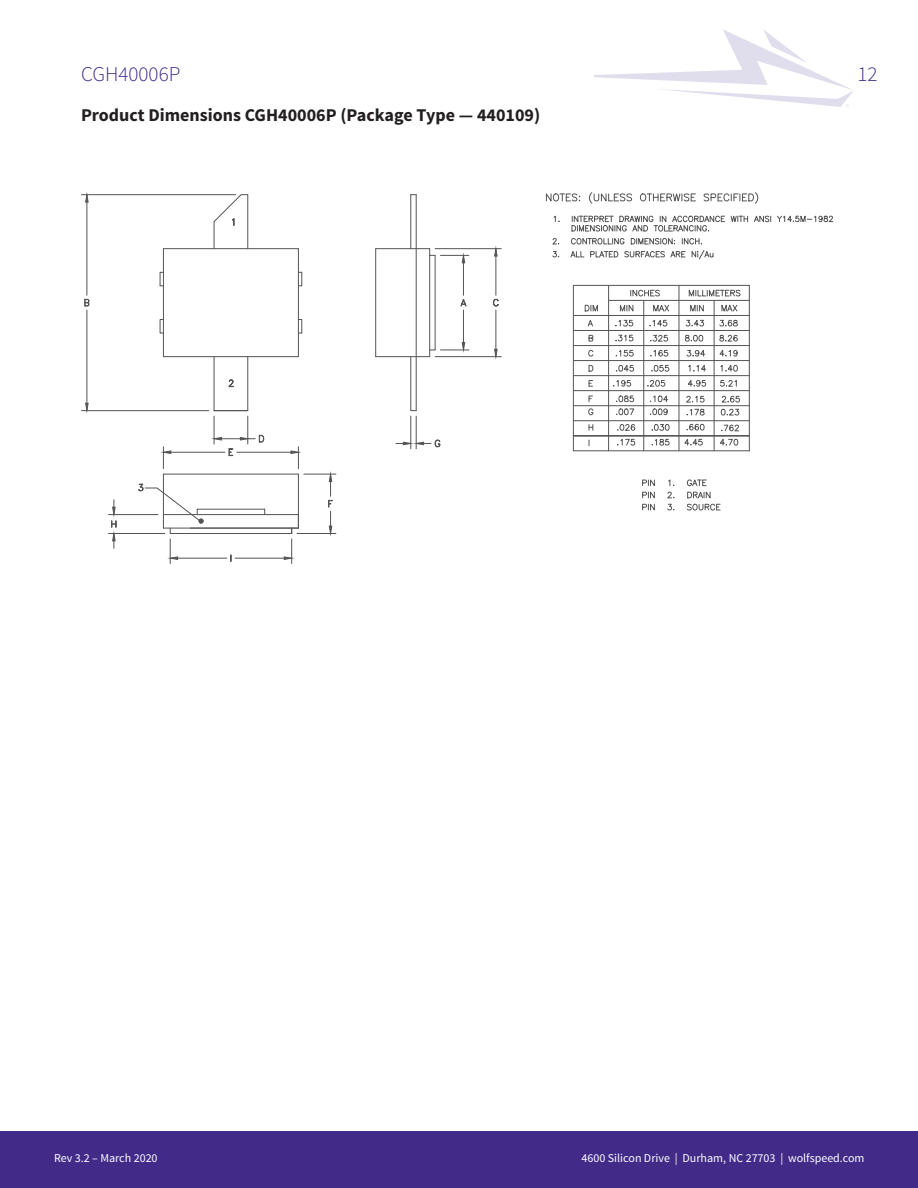
<style>
.page{position:relative;width:918px;height:1188px;background:#fff}
.page>*{position:absolute;margin:0;border:0;box-sizing:border-box;transform-origin:0 0}
.t1{font:300 21px "Source Sans Pro";color:#412a88}
.Section{font:700 18px "Source Sans Pro";color:#231f20}
.t2{font:12px "Source Sans Pro";color:#fff}
</style>
<div class="page">
<svg style="left:594px;top:29px;width:259px;height:78px"></svg>
<div style="left:0;top:1131px;width:918px;height:57px;background:#412a88"></div>
<svg style="left:546px;top:193px;width:34px;height:9px"></svg>
<svg style="left:589px;top:192px;width:43px;height:12px"></svg>
<svg style="left:640px;top:193px;width:56px;height:9px"></svg>
<svg style="left:703px;top:192px;width:56px;height:12px"></svg>
<svg style="left:553px;top:215px;width:7px;height:7px"></svg>
<svg style="left:685px;top:289px;width:56px;height:38px"></svg>
<svg style="left:688px;top:365px;width:18px;height:7px"></svg>
<svg style="left:686px;top:349px;width:20px;height:8px"></svg>
<svg style="left:684px;top:438px;width:19px;height:8px"></svg>
<svg style="left:687px;top:423px;width:18px;height:8px"></svg>
<svg style="left:687px;top:380px;width:20px;height:7px"></svg>
<svg style="left:720px;top:380px;width:17px;height:7px"></svg>
<svg style="left:719px;top:424px;width:21px;height:22px"></svg>
<svg style="left:720px;top:364px;width:18px;height:8px"></svg>
<svg style="left:719px;top:350px;width:19px;height:7px"></svg>
<svg style="left:719px;top:334px;width:19px;height:8px"></svg>
<svg style="left:685px;top:334px;width:19px;height:8px"></svg>
<svg style="left:584px;top:304px;width:14px;height:23px"></svg>
<svg style="left:616px;top:349px;width:18px;height:8px"></svg>
<svg style="left:616px;top:364px;width:18px;height:8px"></svg>
<svg style="left:616px;top:408px;width:18px;height:8px"></svg>
<svg style="left:617px;top:424px;width:19px;height:7px"></svg>
<svg style="left:617px;top:438px;width:19px;height:8px"></svg>
<svg style="left:613px;top:380px;width:19px;height:7px"></svg>
<svg style="left:588px;top:350px;width:6px;height:7px"></svg>
<svg style="left:588px;top:365px;width:6px;height:7px"></svg>
<svg style="left:588px;top:408px;width:6px;height:8px"></svg>
<svg style="left:589px;top:425px;width:4px;height:5px"></svg>
<svg style="left:588px;top:380px;width:5px;height:7px"></svg>
<svg style="left:588px;top:335px;width:6px;height:7px"></svg>
<svg style="left:615px;top:334px;width:19px;height:8px"></svg>
<hr style="left:573px;top:330px;width:176px;height:1px;background:#545454">
<hr style="left:573px;top:345px;width:176px;height:1px;background:#545454">
<hr style="left:573px;top:375px;width:176px;height:1px;background:#545454">
<hr style="left:573px;top:360px;width:176px;height:1px;background:#545454">
<hr style="left:573px;top:315px;width:176px;height:1px;background:#545454">
<hr style="left:573px;top:285px;width:176px;height:1px;background:#545454">
<hr style="left:609px;top:300px;width:140px;height:1px;background:#545454">
<hr style="left:573px;top:420px;width:176px;height:1px;background:#545454">
<hr style="left:573px;top:390px;width:176px;height:1px;background:#545454">
<hr style="left:573px;top:405px;width:176px;height:1px;background:#545454">
<svg style="left:650px;top:335px;width:19px;height:7px"></svg>
<svg style="left:647px;top:380px;width:19px;height:7px"></svg>
<svg style="left:652px;top:424px;width:18px;height:7px"></svg>
<svg style="left:652px;top:438px;width:18px;height:8px"></svg>
<svg style="left:650px;top:408px;width:18px;height:8px"></svg>
<svg style="left:651px;top:364px;width:19px;height:8px"></svg>
<svg style="left:650px;top:349px;width:19px;height:8px"></svg>
<svg style="left:615px;top:289px;width:55px;height:38px"></svg>
<hr style="left:749px;top:285px;width:1px;height:166px;background:#545454">
<hr style="left:714px;top:300px;width:1px;height:151px;background:#545454">
<hr style="left:643px;top:300px;width:1px;height:151px;background:#545454">
<hr style="left:608px;top:285px;width:1px;height:166px;background:#545454">
<hr style="left:573px;top:285px;width:1px;height:166px;background:#545454">
<hr style="left:679px;top:285px;width:1px;height:166px;background:#545454">
<svg style="left:552px;top:238px;width:7px;height:7px"></svg>
<hr style="left:416px;top:195px;width:1px;height:216px;background:#545454">
<hr style="left:435px;top:255px;width:1px;height:95px;background:#545454">
<hr style="left:429px;top:249px;width:1px;height:108px;background:#545454">
<svg style="left:410px;top:357px;width:7px;height:54px"></svg>
<hr style="left:376px;top:356px;width:54px;height:1px;background:#545454">
<hr style="left:410px;top:195px;width:1px;height:54px;background:#545454">
<hr style="left:376px;top:248px;width:54px;height:1px;background:#545454">
<hr style="left:163px;top:356px;width:135px;height:1px;background:#545454">
<hr style="left:163px;top:249px;width:1px;height:108px;background:#545454">
<div style="left:160px;top:319px;width:4px;height:14px;border:1px solid #545454"></div>
<hr style="left:298px;top:249px;width:1px;height:108px;background:#545454">
<svg style="left:298px;top:319px;width:5px;height:15px"></svg>
<hr style="left:163px;top:248px;width:135px;height:1px;background:#545454">
<svg style="left:159px;top:271px;width:5px;height:16px"></svg>
<svg style="left:298px;top:271px;width:5px;height:16px"></svg>
<hr style="left:163px;top:514px;width:135px;height:1px;background:#545454">
<hr style="left:197px;top:533px;width:95px;height:1px;background:#545454">
<hr style="left:190px;top:528px;width:108px;height:1px;background:#545454">
<hr style="left:197px;top:509px;width:68px;height:1px;background:#545454">
<hr style="left:163px;top:474px;width:1px;height:54px;background:#545454">
<hr style="left:298px;top:474px;width:1px;height:54px;background:#545454">
<hr style="left:163px;top:474px;width:135px;height:1px;background:#545454">
<hr style="left:81px;top:194px;width:155px;height:1px;background:#545454">
<hr style="left:81px;top:410px;width:128px;height:1px;background:#545454">
<hr style="left:86px;top:202px;width:1px;height:93px;background:#545454">
<hr style="left:86px;top:310px;width:1px;height:93px;background:#545454">
<svg style="left:85px;top:194px;width:4px;height:9px"></svg>
<svg style="left:85px;top:402px;width:4px;height:9px"></svg>
<svg style="left:84px;top:298px;width:6px;height:9px"></svg>
<hr style="left:410px;top:416px;width:1px;height:33px;background:#545454">
<hr style="left:416px;top:416px;width:1px;height:33px;background:#545454">
<svg style="left:396px;top:439px;width:45px;height:9px"></svg>
<hr style="left:463px;top:310px;width:1px;height:32px;background:#545454">
<hr style="left:463px;top:263px;width:1px;height:32px;background:#545454">
<svg style="left:430px;top:342px;width:39px;height:9px"></svg>
<svg style="left:430px;top:255px;width:39px;height:9px"></svg>
<svg style="left:460px;top:298px;width:7px;height:9px"></svg>
<hr style="left:171px;top:452px;width:54px;height:1px;background:#545454">
<hr style="left:237px;top:452px;width:54px;height:1px;background:#545454">
<svg style="left:163px;top:447px;width:9px;height:22px"></svg>
<svg style="left:290px;top:447px;width:9px;height:22px"></svg>
<hr style="left:297px;top:533px;width:39px;height:1px;background:#545454">
<hr style="left:304px;top:474px;width:32px;height:1px;background:#545454">
<svg style="left:328px;top:473px;width:5px;height:60px"></svg>
<hr style="left:108px;top:533px;width:57px;height:1px;background:#545454">
<hr style="left:108px;top:514px;width:50px;height:1px;background:#545454">
<svg style="left:111px;top:500px;width:5px;height:48px"></svg>
<hr style="left:178px;top:558px;width:49px;height:1px;background:#545454">
<hr style="left:235px;top:558px;width:49px;height:1px;background:#545454">
<svg style="left:283px;top:528px;width:9px;height:36px"></svg>
<svg style="left:213px;top:194px;width:36px;height:55px"></svg>
<svg style="left:213px;top:356px;width:52px;height:100px"></svg>
<svg style="left:137px;top:483px;width:67px;height:81px"></svg>
<hr style="left:573px;top:435px;width:176px;height:1px;background:#545454">
<hr style="left:573px;top:450px;width:176px;height:1px;background:#545454">
<svg style="left:650px;top:395px;width:19px;height:7px"></svg>
<svg style="left:616px;top:395px;width:18px;height:7px"></svg>
<svg style="left:588px;top:395px;width:5px;height:7px"></svg>
<svg style="left:720px;top:396px;width:20px;height:20px"></svg>
<svg style="left:685px;top:395px;width:20px;height:21px"></svg>
<hr style="left:375px;top:249px;width:1px;height:108px;background:#545454">
<hr style="left:435px;top:248px;width:66px;height:1px;background:#545454">
<hr style="left:435px;top:356px;width:66px;height:1px;background:#545454">
<hr style="left:495px;top:256px;width:1px;height:39px;background:#545454">
<hr style="left:495px;top:310px;width:1px;height:39px;background:#545454">
<svg style="left:494px;top:248px;width:4px;height:9px"></svg>
<svg style="left:494px;top:349px;width:4px;height:8px"></svg>
<svg style="left:493px;top:298px;width:6px;height:9px"></svg>
<svg style="left:642px;top:479px;width:13px;height:32px"></svg>
<svg style="left:667px;top:479px;width:7px;height:32px"></svg>
<svg style="left:686px;top:479px;width:35px;height:32px"></svg>
<svg style="left:552px;top:251px;width:7px;height:7px"></svg>
<svg style="left:570px;top:215px;width:264px;height:45px"></svg>
<h1 class="t1" style="left:81px;top:61px;width:101px">CGH40006P</h1>
<h1 class="t1" style="left:857px;top:61px;width:22px">12</h1>
<p class="Section" style="left:81px;top:103px;width:461px">Product Dimensions CGH40006P (Package Type — 440109)</p>
<p class="t2" style="left:54px;top:1150px;width:105px">Rev 3.2 – March 2020</p>
<p class="t2" style="left:582px;top:1150px;width:284px">4600 Silicon Drive | Durham, NC 27703 | wolfspeed.com</p>
</div>
